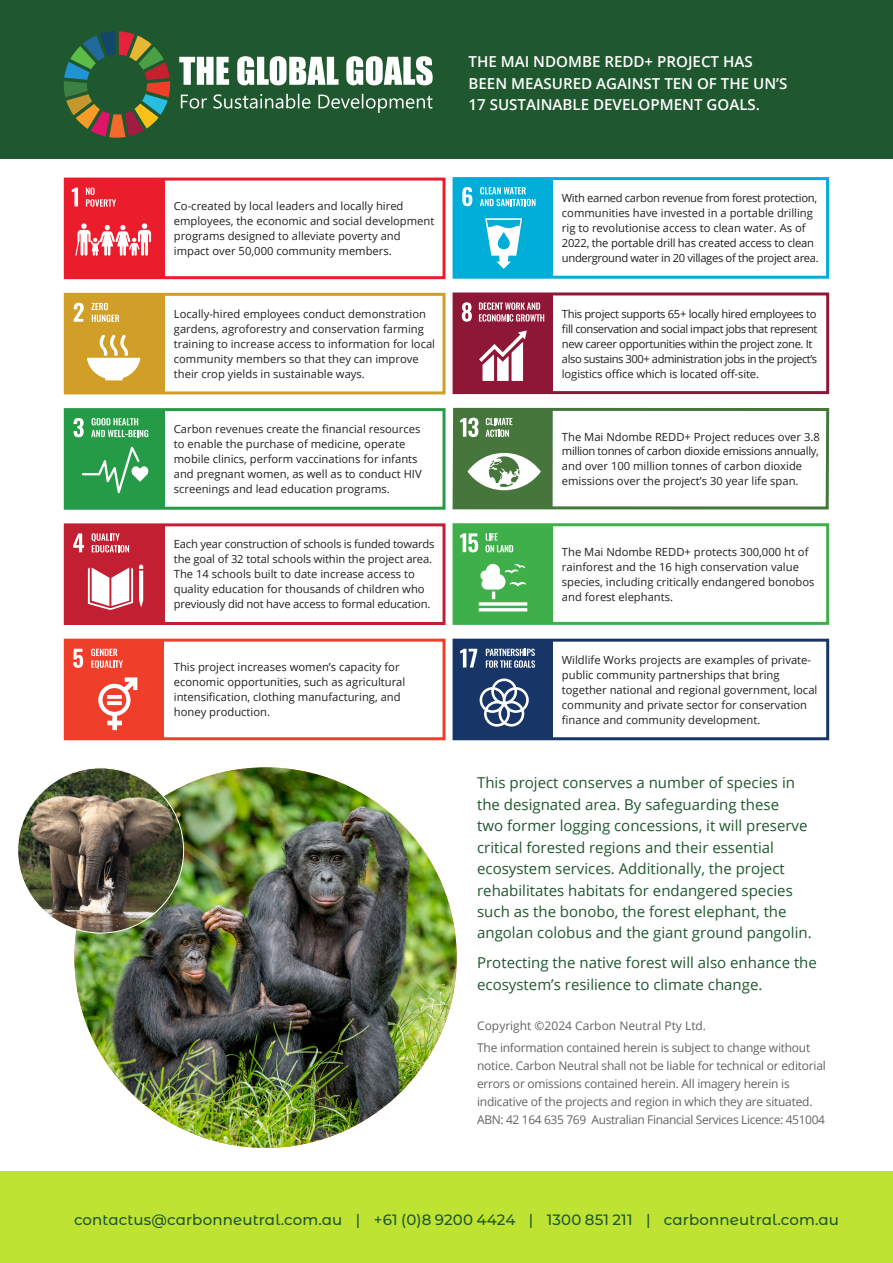
<style>
.page{position:relative;width:893px;height:1263px;background:#fff}
.page>*{position:absolute;margin:0;border:0;box-sizing:border-box;transform-origin:0 0}
.Body{font:600 15.15px/21.3px "Open Sans";color:#fff}
.Body-2{font:15px/21.5px "Open Sans";color:#1f572e}
.t1{font:500 15px "Montserrat Alternates";letter-spacing:.01em;color:#1f572e}
.Body-3{font:12px/18px "Open Sans";letter-spacing:-.02em;color:#636366}
.Body-4{font:12px "Open Sans";color:#636366}
.Body-5{font:11.25px/15px "Open Sans";color:#231f20}
.Body-6{font:11.25px/15px "Open Sans";letter-spacing:-.03em;color:#231f20}
.Body-7{font:11.25px/15px "Open Sans";letter-spacing:-.02em;color:#231f20}
</style>
<div class="page">
<div style="left:64px;top:178px;width:381px;height:101px;background:#fff;border:3px solid #eb1c2c"></div>
<div style="left:64px;top:293px;width:381px;height:101px;background:#fff;border:3px solid #d19f28"></div>
<div style="left:64px;top:408px;width:381px;height:102px;background:#fff;border:3px solid #269b47"></div>
<div style="left:64px;top:523px;width:381px;height:102px;background:#fff;border:3px solid #c21f32"></div>
<div style="left:64px;top:639px;width:381px;height:101px;background:#fff;border:3px solid #ef3e2a"></div>
<div style="left:453px;top:177px;width:376px;height:102px;background:#fff;border:3px solid #00add9"></div>
<div style="left:453px;top:292px;width:376px;height:102px;background:#fff;border:3px solid #8e1737"></div>
<div style="left:453px;top:523px;width:376px;height:102px;background:#fff;border:3px solid #3eaf49"></div>
<div style="left:453px;top:639px;width:376px;height:101px;background:#fff;border:3px solid #183567"></div>
<div style="left:0;top:0;width:893px;height:158px;background:#1f572e"></div>
<svg style="left:181px;top:94px;width:251px;height:19px"></svg>
<svg style="left:179px;top:56px;width:254px;height:29px"></svg>
<svg style="left:64px;top:31px;width:106px;height:107px"></svg>
<div style="left:66px;top:179px;width:98px;height:99px;background:#eb1c2c"></div>
<svg style="left:72px;top:188px;width:6px;height:18px"></svg>
<svg style="left:86px;top:188px;width:30px;height:19px"></svg>
<svg style="left:75px;top:223px;width:76px;height:33px"></svg>
<div style="left:66px;top:294px;width:98px;height:99px;background:#d19f28"></div>
<svg style="left:74px;top:303px;width:10px;height:19px"></svg>
<svg style="left:91px;top:303px;width:28px;height:19px"></svg>
<svg style="left:87px;top:335px;width:53px;height:45px"></svg>
<div style="left:66px;top:410px;width:98px;height:98px;background:#269b47"></div>
<svg style="left:74px;top:418px;width:10px;height:19px"></svg>
<svg style="left:91px;top:418px;width:57px;height:19px"></svg>
<svg style="left:82px;top:447px;width:66px;height:46px"></svg>
<div style="left:66px;top:525px;width:98px;height:98px;background:#c21f32"></div>
<svg style="left:73px;top:533px;width:11px;height:19px"></svg>
<svg style="left:92px;top:533px;width:37px;height:19px"></svg>
<svg style="left:88px;top:567px;width:45px;height:43px"></svg>
<svg style="left:139px;top:565px;width:4px;height:42px"></svg>
<div style="left:65px;top:640px;width:99px;height:99px;background:#ef3e2a"></div>
<svg style="left:73px;top:649px;width:10px;height:19px"></svg>
<svg style="left:91px;top:649px;width:32px;height:20px"></svg>
<svg style="left:98px;top:677px;width:39px;height:53px"></svg>
<svg style="left:107px;top:695px;width:15px;height:4px"></svg>
<svg style="left:107px;top:701px;width:15px;height:4px"></svg>
<div style="left:454px;top:179px;width:99px;height:98px;background:#00add9"></div>
<svg style="left:462px;top:187px;width:10px;height:19px"></svg>
<svg style="left:480px;top:187px;width:55px;height:19px"></svg>
<svg style="left:485px;top:218px;width:37px;height:51px"></svg>
<div style="left:454px;top:294px;width:99px;height:99px;background:#8e1737"></div>
<svg style="left:462px;top:302px;width:10px;height:20px"></svg>
<svg style="left:479px;top:302px;width:65px;height:20px"></svg>
<svg style="left:479px;top:331px;width:48px;height:50px"></svg>
<svg style="left:452px;top:407px;width:378px;height:103px"></svg>
<div style="left:454px;top:525px;width:99px;height:98px;background:#3eaf49"></div>
<svg style="left:460px;top:533px;width:18px;height:19px"></svg>
<svg style="left:486px;top:533px;width:27px;height:19px"></svg>
<svg style="left:479px;top:602px;width:48px;height:4px"></svg>
<hr style="left:479px;top:608px;width:48px;height:3px;background:#fff">
<svg style="left:480px;top:564px;width:46px;height:35px"></svg>
<div style="left:454px;top:640px;width:99px;height:99px;background:#183567"></div>
<svg style="left:460px;top:649px;width:17px;height:18px"></svg>
<svg style="left:486px;top:649px;width:49px;height:19px"></svg>
<svg style="left:480px;top:678px;width:49px;height:49px"></svg>
<img style="left:74px;top:767px;width:383px;height:381px">
<img style="left:18px;top:768px;width:166px;height:165px;border-radius:83px">
<div style="left:0;top:1171px;width:893px;height:92px;background:#bfe333"></div>
<p class="Body-5" style="left:174px;top:198px;width:262px">Co-created by local leaders and locally hired employees, the economic and social development programs designed to alleviate poverty and impact over 50,000 community members.</p>
<p class="Body-5" style="left:174px;top:306px;width:263px">Locally-hired employees conduct demonstration gardens, agroforestry and conservation farming training to increase access to information for local community members so that they can improve their crop yields in sustainable ways.</p>
<p class="Body-5" style="left:174px;top:421px;width:249px">Carbon revenues create the financial resources to enable the purchase of medicine, operate mobile clinics, perform vaccinations for infants and pregnant women, as well as to conduct HIV screenings and lead education programs.</p>
<p class="Body-5" style="left:174px;top:536px;width:262px">Each year construction of schools is funded towards the goal of 32 total schools within the project area.<br>The 14 schools built to date increase access to quality education for thousands of children who previously did not have access to formal education.</p>
<p class="Body-5" style="left:174px;top:659px;width:233px">This project increases women’s capacity for economic opportunities, such as agricultural intensification, clothing manufacturing, and honey production.</p>
<p class="Body" style="left:469px;top:51px;width:320px">THE MAI NDOMBE REDD+ PROJECT HAS<br>BEEN MEASURED AGAINST TEN OF THE UN’S<br>17 SUSTAINABLE DEVELOPMENT GOALS.</p>
<p class="Body-7" style="left:562px;top:190px;width:258px">With earned carbon revenue from forest protection, communities have invested in a portable drilling rig to revolutionise access to clean water. As of 2022, the portable drill has created access to clean underground water in 20 villages of the project area.</p>
<p class="Body-6" style="left:562px;top:306px;width:257px">This project supports 65+ locally hired employees to fill conservation and social impact jobs that represent new career opportunities within the project zone. It also sustains 300+ administration jobs in the project’s logistics office which is located off-site.</p>
<p class="Body-5" style="left:562px;top:429px;width:259px">The Mai Ndombe REDD+ Project reduces over 3.8 million tonnes of carbon dioxide emissions annually, and over 100 million tonnes of carbon dioxide emissions over the project’s 30 year life span.</p>
<p class="Body-5" style="left:562px;top:544px;width:254px">The Mai Ndombe REDD+ protects 300,000 ht of rainforest and the 16 high conservation value species, including critically endangered bonobos and forest elephants.</p>
<p class="Body-5" style="left:562px;top:652px;width:257px">Wildlife Works projects are examples of private&shy;public community partnerships that bring together national and regional government, local community and private sector for conservation finance and community development.</p>
<p class="Body-2" style="left:477px;top:772px;width:336px">This project conserves a number of species in the designated area. By safeguarding these<br>two former logging concessions, it will preserve critical forested regions and their essential ecosystem services. Additionally, the project rehabilitates habitats for endangered species such as the bonobo, the forest elephant, the angolan colobus and the giant ground pangolin.</p>
<p class="Body-2" style="left:477px;top:952px;width:341px">Protecting the native forest will also enhance the ecosystem’s resilience to climate change.</p>
<p class="Body-4" style="left:477px;top:1017px;width:230px">Copyright ©2024 Carbon Neutral Pty Ltd.</p>
<p class="Body-3" style="left:477px;top:1038px;width:350px">The information contained herein is subject to change without notice. Carbon Neutral shall not be liable for technical or editorial errors or omissions contained herein. All imagery herein is indicative of the projects and region in which they are situated.<br>ABN: 42 164 635 769 Australian Financial Services Licence: 451004</p>
<p class="t1" style="left:74px;top:1209px;width:767px">contactus@carbonneutral.com.au | +61 (0)8 9200 4424 | 1300 851 211 | carbonneutral.com.au</p>
</div>
